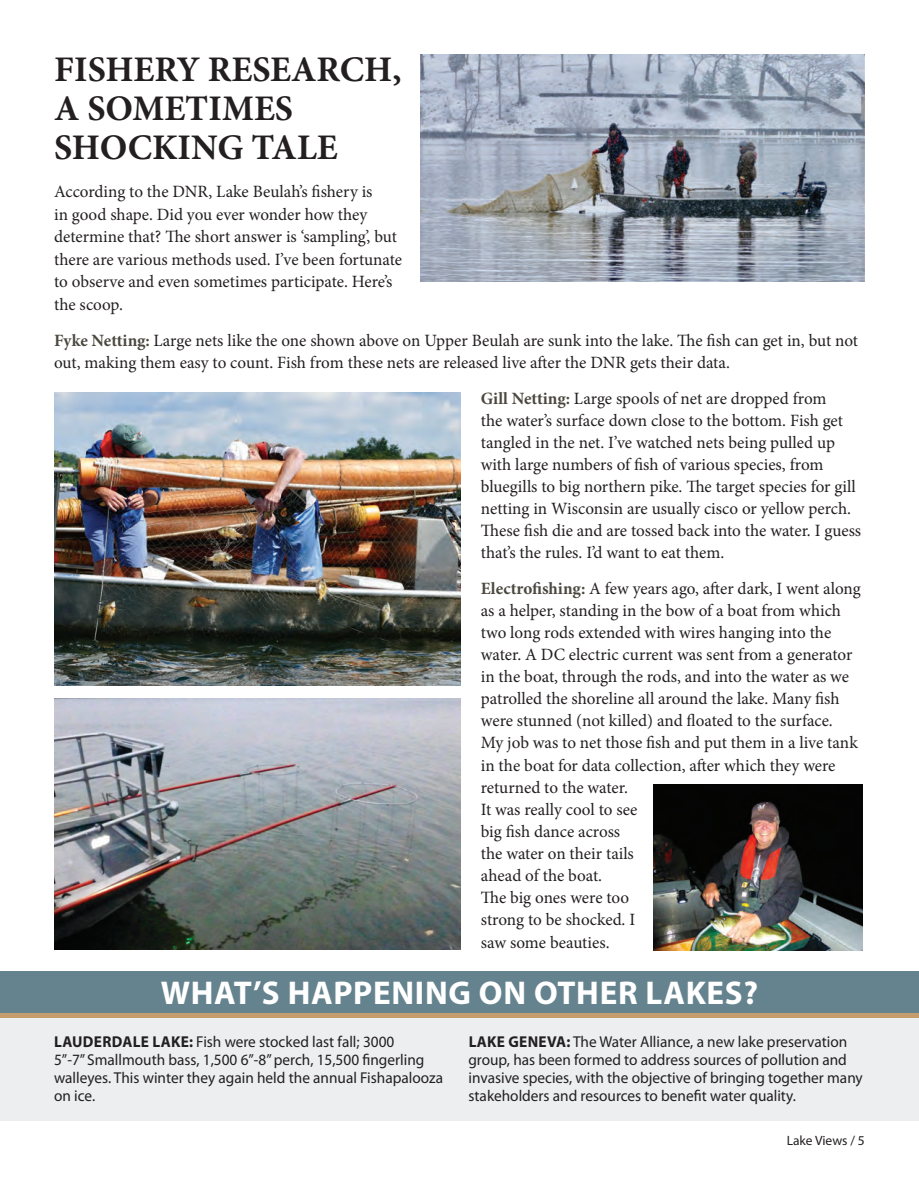
<style>
.page{position:relative;width:919px;height:1189px;background:#fff}
.page>*{position:absolute;margin:0;border:0;box-sizing:border-box;transform-origin:0 0}
.t1{font:700 36px/39px "Minion Pro";color:#231f20}
.t2{font:700 33px "Myriad Pro";letter-spacing:.02em;color:#fff}
.t3{font:17.25px/22px "Minion Pro";color:#231f20}
.t4{font:15.75px/18px "Myriad Pro";color:#231f20}
.t5{font:13.5px "Myriad Pro";color:#231f20}
.s1{font-weight:700;color:#4b483f}
.s2{font-weight:700}
</style>
<div class="page">
<hr style="left:0;top:136px;width:1px;height:456px;background:#ddeff7">
<div style="left:0;top:992px;width:918px;height:129px;background:#eceef0"></div>
<div style="left:0;top:970px;width:918px;height:43px;background:#65838f"></div>
<hr style="left:0;top:1013px;width:918px;height:4px;background:#c59d6d">
<img style="left:420px;top:54px;width:444px;height:227px">
<img style="left:54px;top:392px;width:406px;height:293px">
<img style="left:653px;top:784px;width:209px;height:166px">
<img style="left:54px;top:698px;width:406px;height:250px">
<h1 class="t1" style="left:54px;top:51px;width:349px">FISHERY RESEARCH,<br>A SOMETIMES<br>SHOCKING TALE</h1>
<p class="t3" style="left:54px;top:181px;width:349px;line-height:22.5px">According to the DNR, Lake Beulah’s fishery is<br>in good shape. Did you ever wonder how they determine that? The short answer is ‘sampling’, but there are various methods used. I’ve been fortunate to observe and even sometimes participate. Here’s the scoop.</p>
<p class="t3" style="left:54px;top:329px;width:805px;line-height:22.5px"><span class="s1">Fyke Netting:</span> Large nets like the one shown above on Upper Beulah are sunk into the lake. The fish can get in, but not out, making them easy to count. Fish from these nets are released live after the DNR gets their data.</p>
<p class="t3" style="left:480px;top:387px;width:382px"><span class="s1">Gill Netting:</span> Large spools of net are dropped from<br>the water’s surface down close to the bottom. Fish get tangled in the net. I’ve watched nets being pulled up with large numbers of fish of various species, from bluegills to big northern pike. The target species for gill netting in Wisconsin are usually cisco or yellow perch.<br>These fish die and are tossed back into the water. I guess that’s the rules. I’d want to eat them.</p>
<p class="t3" style="left:480px;top:577px;width:381px"><span class="s1">Electrofishing:</span> A few years ago, after dark, I went along as a helper, standing in the bow of a boat from which two long rods extended with wires hanging into the water. A DC electric current was sent from a generator in the boat, through the rods, and into the water as we patrolled the shoreline all around the lake. Many fish were stunned (not killed) and floated to the surface.<br>My job was to net those fish and put them in a live tank in the boat for data collection, after which they were returned to the water.<br>It was really cool to see<br>big fish dance across<br>the water on their tails<br>ahead of the boat.<br>The big ones were too<br>strong to be shocked. I<br>saw some beauties.</p>
<h2 class="t2" style="left:161px;top:970px;width:598px">WHAT’S HAPPENING ON OTHER LAKES?</h2>
<p class="t4" style="left:54px;top:1032px;width:390px"><span class="s2">LAUDERDALE LAKE:</span> Fish were stocked last fall; 3000<br>5”-7” Smallmouth bass, 1,500 6”-8” perch, 15,500 fingerling walleyes. This winter they again held the annual Fishapalooza on ice.</p>
<p class="t4" style="left:468px;top:1032px;width:395px"><span class="s2">LAKE GENEVA:</span> The Water Alliance, a new lake preservation group, has been formed to address sources of pollution and invasive species, with the objective of bringing together many stakeholders and resources to benefit water quality.</p>
<p class="t5" style="left:786px;top:1131px;width:80px">Lake Views / 5</p>
</div>
